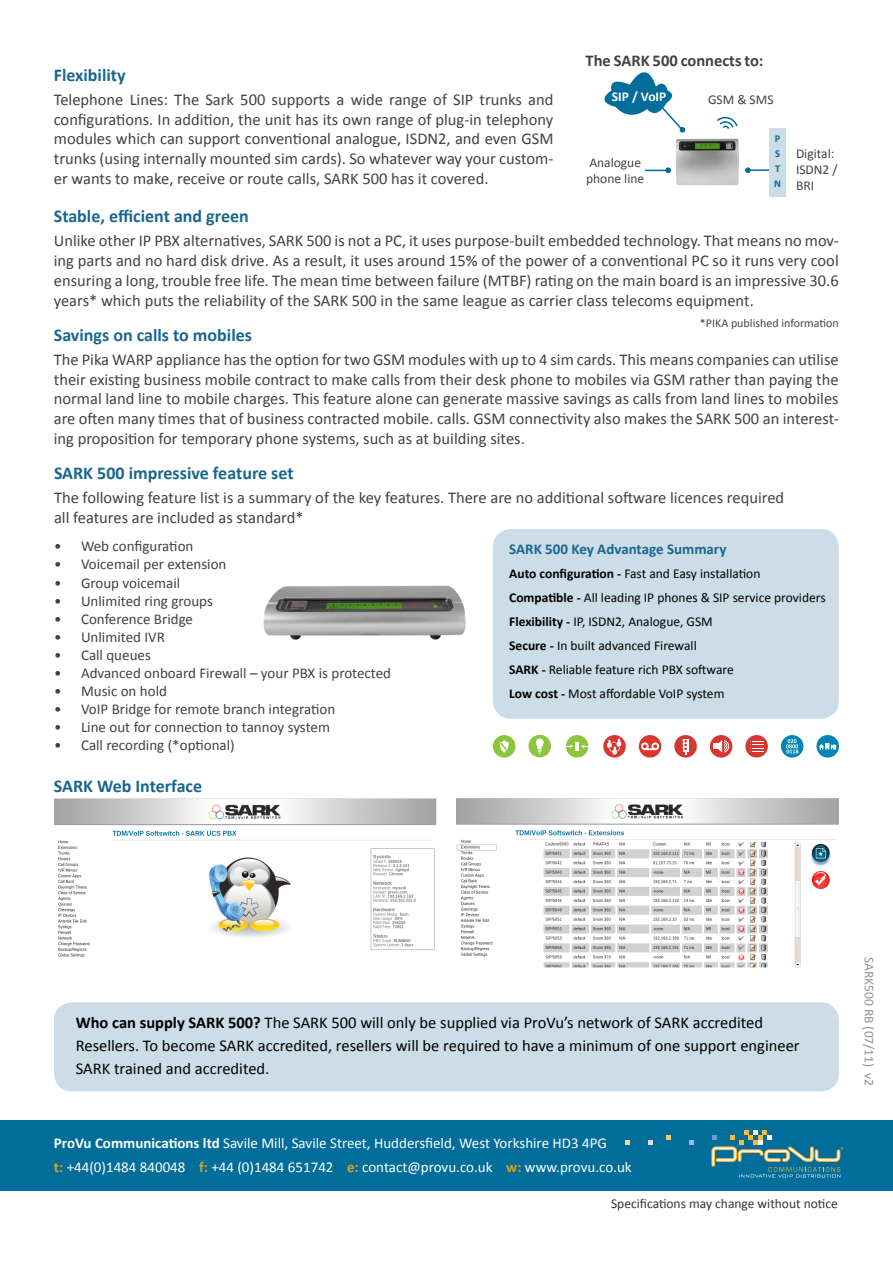
<style>
.page{position:relative;width:893px;height:1263px;background:#fff}
.page>*{position:absolute;margin:0;border:0;box-sizing:border-box;transform-origin:0 0}
.t1{font:700 18px "Calibri";color:#19668f}
.t2{font:16.5px/19.8px "Calibri";color:#3f4245;text-align:justify}
.t3{font:16.5px/22.5px "Calibri";color:#000}
.t4{font:700 16.5px "Calibri";color:#3f4245}
.t5{font:15px "Calibri";color:#3f4245}
.t6{font:15px/24px "Calibri";color:#fff}
.t7{font:700 15px "Calibri";color:#19668f}
.t8{font:13.5px/24px "Calibri";color:#000}
.t9{font:13.5px/16.2px "Calibri";color:#3f4245}
.t10{font:13.5px "Calibri";color:#363434}
.t11{font:13.5px "Calibri";color:#919396}
.t12{font:700 13.5px "Calibri";color:#fff}
.t13{font:12px "Calibri";color:#3f4245}
.t14{font:700 10.5px/15px "Calibri";color:#006d9a;text-align:justify}
.s1{font-weight:700}
.s2{font-weight:700;color:#dca21b}
</style>
<div class="page">
<img style="left:263px;top:585px;width:203px;height:55px">
<div style="left:54px;top:1002px;width:785px;height:89px;background:#cddde7;border-radius:18px"></div>
<img style="left:54px;top:799px;width:383px;height:159px">
<img style="left:456px;top:799px;width:383px;height:169px">
<div style="left:493px;top:529px;width:346px;height:190px;background:#cddde7;border-radius:18px"></div>
<svg style="left:604px;top:72px;width:82px;height:61px"></svg>
<svg style="left:717px;top:116px;width:21px;height:14px"></svg>
<img style="left:668px;top:138px;width:71px;height:48px">
<svg style="left:645px;top:167px;width:26px;height:6px"></svg>
<hr style="left:749px;top:169px;width:26px;height:2px;background:#006d9a">
<svg style="left:745px;top:167px;width:6px;height:6px"></svg>
<div style="left:769px;top:128px;width:17px;height:69px;background:#cddde7"></div>
<div style="left:566px;top:735px;width:22px;height:22px;background:#8dc53e;border-radius:50%"></div>
<svg style="left:565px;top:742px;width:24px;height:9px"></svg>
<div style="left:639px;top:735px;width:22px;height:22px;background:#d83631;border-radius:50%"></div>
<svg style="left:651px;top:742px;width:8px;height:8px"></svg>
<svg style="left:641px;top:742px;width:8px;height:8px"></svg>
<svg style="left:643px;top:744px;width:14px;height:6px"></svg>
<div style="left:710px;top:735px;width:22px;height:22px;background:#d83631;border-radius:50%"></div>
<svg style="left:716px;top:740px;width:13px;height:13px"></svg>
<div style="left:716px;top:739px;width:7px;height:14px;background:#d83631"></div>
<svg style="left:713px;top:740px;width:12px;height:12px"></svg>
<div style="left:603px;top:735px;width:23px;height:22px;background:#d83631;border-radius:50%"></div>
<svg style="left:607px;top:738px;width:15px;height:17px"></svg>
<div style="left:674px;top:735px;width:23px;height:22px;background:#d83631;border-radius:50%"></div>
<div style="left:683px;top:739px;width:5px;height:12px;background:#fff"></div>
<svg style="left:682px;top:740px;width:7px;height:15px"></svg>
<div style="left:816px;top:735px;width:23px;height:22px;background:#0086b3;border-radius:50%"></div>
<svg style="left:819px;top:743px;width:17px;height:7px"></svg>
<div style="left:745px;top:735px;width:23px;height:22px;background:#d83631;border-radius:50%"></div>
<svg style="left:750px;top:741px;width:13px;height:11px"></svg>
<div style="left:781px;top:735px;width:22px;height:22px;background:#0086b3;border-radius:50%"></div>
<svg style="left:786px;top:739px;width:12px;height:14px"></svg>
<div style="left:493px;top:735px;width:22px;height:22px;background:#8dc53e;border-radius:50%"></div>
<svg style="left:499px;top:740px;width:10px;height:13px"></svg>
<div style="left:528px;top:735px;width:23px;height:22px;background:#8dc53e;border-radius:50%"></div>
<div style="left:536px;top:738px;width:8px;height:8px;background:#fff;border-radius:50%"></div>
<svg style="left:536px;top:744px;width:7px;height:10px"></svg>
<div style="left:0;top:1120px;width:893px;height:71px;background:#006d9a"></div>
<svg style="left:666px;top:1135px;width:5px;height:5px"></svg>
<svg style="left:689px;top:1140px;width:5px;height:5px"></svg>
<svg style="left:625px;top:1140px;width:5px;height:5px"></svg>
<svg style="left:648px;top:1140px;width:5px;height:5px"></svg>
<svg style="left:711px;top:1130px;width:132px;height:47px"></svg>
<p class="t4" style="left:585px;top:50px;width:179px">The SARK 500 connects to:</p>
<p class="t1" style="left:54px;top:63px;width:73px">Flexibility</p>
<p class="t2" style="left:54px;top:89px;width:501px">Telephone Lines: The Sark 500 supports a wide range of SIP trunks and configurations. In addition, the unit has its own range of plug-in telephony modules which can support conventional analogue, ISDN2, and even GSM trunks (using internally mounted sim cards). So whatever way your custom&shy;er wants to make, receive or route calls, SARK 500 has it covered.</p>
<p class="t1" style="left:54px;top:205px;width:196px">Stable, efficient and green</p>
<p class="t2" style="left:54px;top:231px;width:786px">Unlike other IP PBX alternatives, SARK 500 is not a PC, it uses purpose-built embedded technology. That means no mov&shy;ing parts and no hard disk drive. As a result, it uses around 15% of the power of a conventional PC so it runs very cool ensuring a long, trouble free life. The mean time between failure (MTBF) rating on the main board is an impressive 30.6 years* which puts the reliability of the SARK 500 in the same league as carrier class telecoms equipment.</p>
<p class="t13" style="left:700px;top:315px;width:140px">*PIKA published information</p>
<p class="t12" style="left:612px;top:88px;width:56px">SIP / VoIP</p>
<p class="t9" style="left:708px;top:92px;width:67px">GSM &amp; SMS</p>
<p class="t14" style="left:774px;top:131px;width:8px">P S T N</p>
<p class="t9" style="left:586px;top:155px;width:60px">Analogue phone line</p>
<p class="t9" style="left:796px;top:145px;width:43px">Digital:<br>ISDN2 /<br>BRI</p>
<p class="t1" style="left:54px;top:323px;width:200px">Savings on calls to mobiles</p>
<p class="t2" style="left:54px;top:349px;width:786px">The Pika WARP appliance has the option for two GSM modules with up to 4 sim cards. This means companies can utilise their existing business mobile contract to make calls from their desk phone to mobiles via GSM rather than paying the normal land line to mobile charges. This feature alone can generate massive savings as calls from land lines to mobiles are often many times that of business contracted mobile. calls. GSM connectivity also makes the SARK 500 an interest&shy;ing proposition for temporary phone systems, such as at building sites.</p>
<p class="t1" style="left:54px;top:462px;width:241px">SARK 500 impressive feature set</p>
<p class="t2" style="left:54px;top:488px;width:732px">The following feature list is a summary of the key features. There are no additional software licences required all features are included as standard*</p>
<p class="t5" style="left:54px;top:537px;width:141px">• Web configuration</p>
<p class="t5" style="left:54px;top:555px;width:174px">• Voicemail per extension</p>
<p class="t5" style="left:54px;top:573px;width:128px">• Group voicemail</p>
<p class="t5" style="left:54px;top:591px;width:160px">• Unlimited ring groups</p>
<p class="t5" style="left:54px;top:609px;width:141px">• Conference Bridge</p>
<p class="t5" style="left:54px;top:627px;width:112px">• Unlimited IVR</p>
<p class="t5" style="left:54px;top:645px;width:98px">• Call queues</p>
<p class="t5" style="left:54px;top:663px;width:339px">• Advanced onboard Firewall – your PBX is protected</p>
<p class="t5" style="left:54px;top:681px;width:114px">• Music on hold</p>
<p class="t5" style="left:54px;top:699px;width:283px">• VoIP Bridge for remote branch integration</p>
<p class="t5" style="left:54px;top:717px;width:277px">• Line out for connection to tannoy system</p>
<p class="t5" style="left:54px;top:735px;width:182px">• Call recording (*optional)</p>
<p class="t7" style="left:509px;top:540px;width:219px">SARK 500 Key Advantage Summary</p>
<p class="t8" style="left:509px;top:562px;width:318px"><span class="s1">Auto configuration -</span> Fast and Easy installation <span class="s1">Compatible -</span> All leading IP phones &amp; SIP service providers <span class="s1">Flexibility -</span> IP, ISDN2, Analogue, GSM<br><span class="s1">Secure -</span> In built advanced Firewall<br><span class="s1">SARK -</span> Reliable feature rich PBX software<br><span class="s1">Low cost -</span> Most affordable VoIP system</p>
<p class="t1" style="left:54px;top:775px;width:150px">SARK Web Interface</p>
<p class="t3" style="left:76px;top:1012px;width:725px"><span class="s1">Who can supply SARK 500?</span> The SARK 500 will only be supplied via ProVu’s network of SARK accredited<br>Resellers. To become SARK accredited, resellers will be required to have a minimum of one support engineer<br>SARK trained and accredited.</p>
<p class="t6" style="left:54px;top:1130px;width:579px"><span class="s1">ProVu Communications ltd</span> Savile Mill, Savile Street, Huddersfield, West Yorkshire HD3 4PG<br><span class="s2">t:</span> +44(0)1484 840048 <span class="s2">f:</span> +44 (0)1484 651742 <span class="s2">e:</span> contact@provu.co.uk <span class="s2">w:</span> www.provu.co.uk</p>
<p class="t10" style="left:611px;top:1195px;width:228px">Specifications may change without notice</p>
<p class="t11" style="left:878px;top:957px;width:131px;rotate:90deg">SARK500 RB (07/11) v2</p>
</div>
